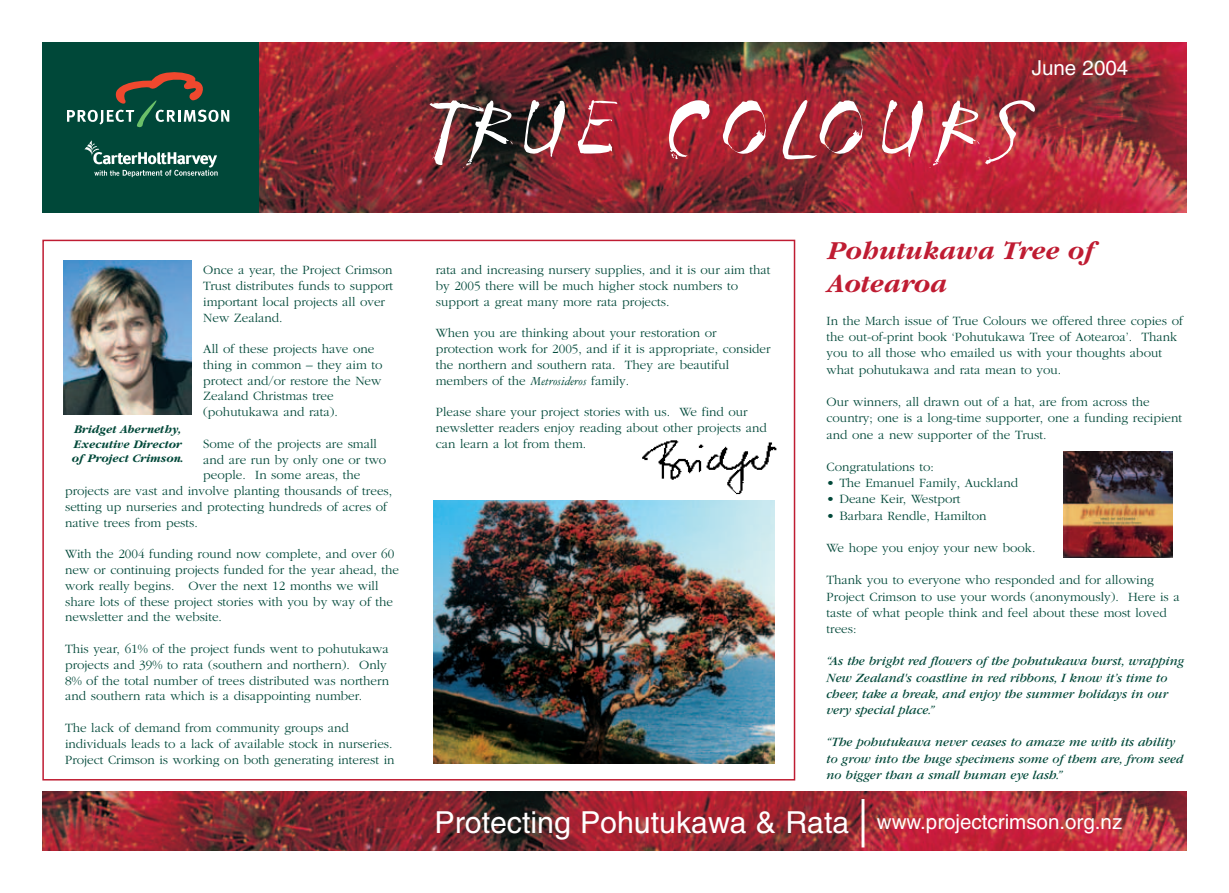
<style>
.page{position:relative;width:1229px;height:893px;background:#fff}
.page>*{position:absolute;margin:0;border:0;box-sizing:border-box;transform-origin:0 0}
.t1{font:76.35px "STROKE Thic K";letter-spacing:.295em;color:#fff}
.t2{font:30.3px "Helvetica";color:#fff}
.t3{font:italic 700 27px/32.4px "Garamond";color:#bf1c32}
.t4{font:20.55px "Helvetica";color:#fff}
.t5{font:300 13.2px/15.8px "Garamond";color:#004839}
.t6{font:italic 13.2px/16.2px "Garamond";color:#004839}
.t7{font:italic 700 12px/14.4px "Garamond";color:#004839}
.s1{font-family:"Garamond Three";font-weight:400;font-style:italic}
.s2{font-size:20.55px}
</style>
<div class="page">
<img style="left:259px;top:42px;width:927px;height:170px">
<div style="left:42px;top:42px;width:217px;height:170px;background:#004839"></div>
<svg style="left:67px;top:72px;width:162px;height:55px"></svg>
<svg style="left:84px;top:140px;width:134px;height:37px"></svg>
<img style="left:42px;top:791px;width:1144px;height:59px">
<hr style="left:861px;top:799px;width:3px;height:48px;background:#fff">
<img style="left:64px;top:261px;width:127px;height:154px">
<img style="left:642px;top:440px;width:135px;height:55px">
<img style="left:434px;top:500px;width:341px;height:264px">
<img style="left:1063px;top:451px;width:109px;height:106px">
<p class="t5" style="left:203px;top:263px;width:191px">Once a year, the Project Crimson<br>Trust distributes funds to support important local projects all over<br>New Zealand.</p>
<p class="t5" style="left:203px;top:342px;width:181px">All of these projects have one thing in common – they aim to protect and/or restore the New<br>Zealand Christmas tree (pohutukawa and rata).</p>
<p class="t5" style="left:203px;top:437px;width:175px">Some of the projects are small</p>
<p class="t5" style="left:203px;top:452px;width:185px">and are run by only one or two</p>
<p class="t5" style="left:203px;top:468px;width:159px">people. In some areas, the</p>
<p class="t5" style="left:65px;top:484px;width:329px">projects are vast and involve planting thousands of trees,</p>
<p class="t5" style="left:65px;top:500px;width:323px">setting up nurseries and protecting hundreds of acres of</p>
<p class="t5" style="left:65px;top:515px;width:134px">native trees from pests.</p>
<p class="t5" style="left:65px;top:547px;width:335px">With the 2004 funding round now complete, and over 60 new or continuing projects funded for the year ahead, the work really begins. Over the next 12 months we will share lots of these project stories with you by way of the newsletter and the website.</p>
<p class="t5" style="left:65px;top:642px;width:325px">This year, 61% of the project funds went to pohutukawa projects and 39% to rata (southern and northern). Only 8% of the total number of trees distributed was northern and southern rata which is a disappointing number.</p>
<p class="t5" style="left:65px;top:720px;width:331px">The lack of demand from community groups and individuals leads to a lack of available stock in nurseries.<br>Project Crimson is working on both generating interest in</p>
<p class="t7" style="left:72px;top:423px;width:113px">Bridget Abernethy,<br>Executive Director of Project Crimson.</p>
<h3 class="t4" style="left:1031px;top:61px;width:98px">June 2004</h3>
<h1 class="t1" style="left:431px;top:83px;width:585px">TRUE COLOURS</h1>
<p class="t5" style="left:436px;top:263px;width:336px">rata and increasing nursery supplies, and it is our aim that by 2005 there will be much higher stock numbers to support a great many more rata projects.</p>
<p class="t5" style="left:436px;top:326px;width:336px">When you are thinking about your restoration or protection work for 2005, and if it is appropriate, consider the northern and southern rata. They are beautiful members of the <span class="s1">Metrosideros</span> family.</p>
<p class="t5" style="left:436px;top:405px;width:332px">Please share your project stories with us. We find our newsletter readers enjoy reading about other projects and can learn a lot from them.</p>
<h3 class="t3" style="left:826px;top:237px;width:268px">Pohutukawa Tree of<br>Aotearoa</h3>
<p class="t5" style="left:826px;top:314px;width:358px;line-height:16.2px">In the March issue of True Colours we offered three copies of the out-of-print book ‘Pohutukawa Tree of Aotearoa’. Thank you to all those who emailed us with your thoughts about what pohutukawa and rata mean to you.</p>
<p class="t5" style="left:826px;top:395px;width:357px;line-height:16.2px">Our winners, all drawn out of a hat, are from across the country; one is a long-time supporter, one a funding recipient and one a new supporter of the Trust.</p>
<p class="t5" style="left:826px;top:460px;width:109px">Congratulations to:</p>
<p class="t5" style="left:826px;top:476px;width:193px">• The Emanuel Family, Auckland</p>
<p class="t5" style="left:826px;top:492px;width:135px">• Deane Keir, Westport</p>
<p class="t5" style="left:826px;top:508px;width:162px">• Barbara Rendle, Hamilton</p>
<p class="t5" style="left:826px;top:541px;width:210px">We hope you enjoy your new book.</p>
<p class="t5" style="left:826px;top:573px;width:355px;line-height:16.2px">Thank you to everyone who responded and for allowing Project Crimson to use your words (anonymously). Here is a taste of what people think and feel about these most loved trees:</p>
<p class="t6" style="left:826px;top:654px;width:359px">“As the bright red flowers of the pohutukawa burst, wrapping New Zealand's coastline in red ribbons, I know it’s time to cheer, take a break, and enjoy the summer holidays in our very special place.”</p>
<p class="t6" style="left:826px;top:735px;width:358px">“The pohutukawa never ceases to amaze me with its ability to grow into the huge specimens some of them are, from seed no bigger than a small human eye lash.”</p>
<h2 class="t2" style="left:434px;top:811px;width:689px">Protecting Pohutukawa &amp; Rata <span class="s2">www.projectcrimson.org.nz</span></h2>
</div>
